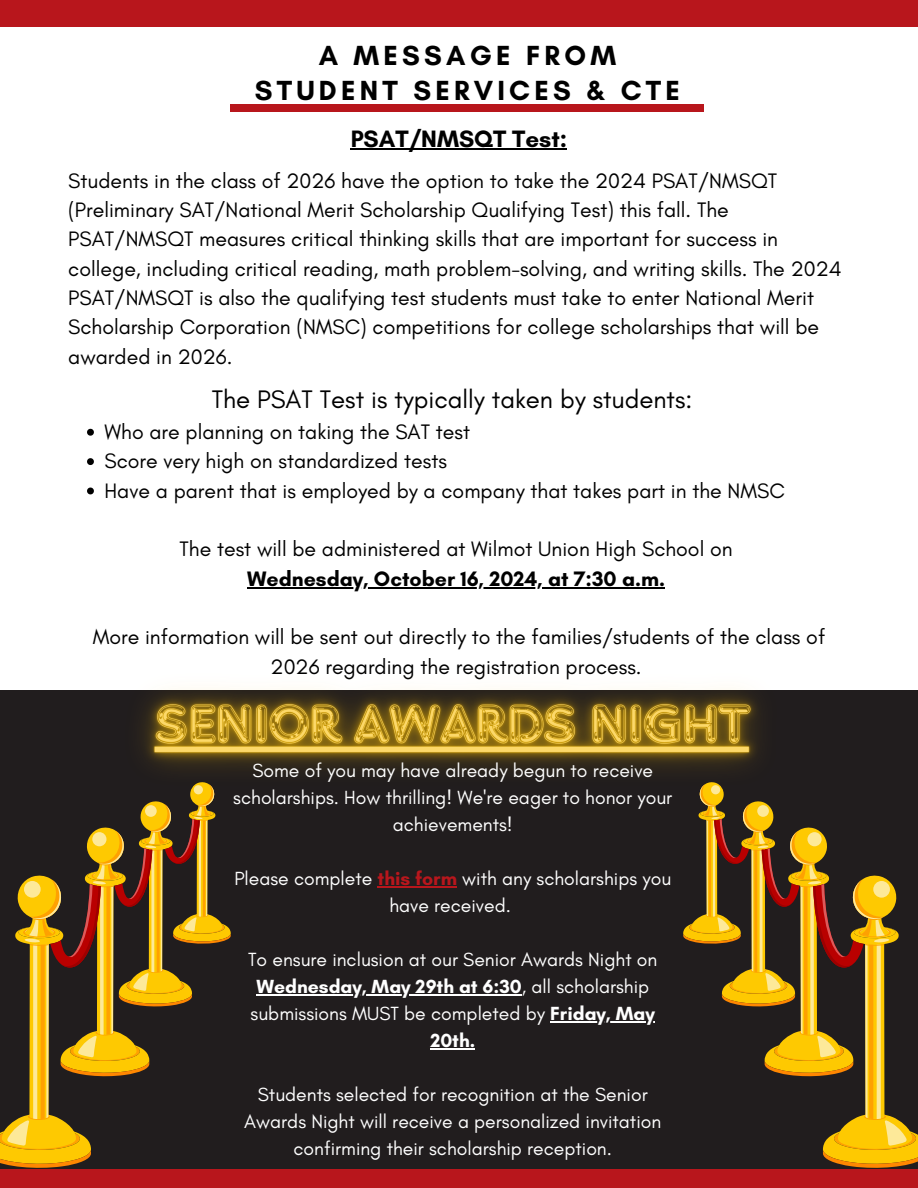
<style>
.page{position:relative;width:918px;height:1188px;background:#fff}
.page>*{position:absolute;margin:0;border:0;box-sizing:border-box;transform-origin:0 0}
.t1{font:700 28.2px/34.8px "Glacial Indifference";letter-spacing:.15em;color:#000;text-align:center}
.t2{font:25.8px "Glacial Indifference";color:#000}
.t3{font:700 24.15px "Glacial Indifference";color:#000}
.t4{font:21.3px/29.4px "Glacial Indifference";color:#000}
.t5{font:700 21.3px "Glacial Indifference";color:#000}
.t6{font:19.35px/27px "Glacial Indifference";color:#fff;text-align:center}
.t7{font:700 19.35px "Glacial Indifference";color:#fff}
.s1{font-weight:700;color:#b8161c}
.s2{font-weight:700}
</style>
<div class="page">
<div style="left:0;top:691px;width:918px;height:497px;background:#211d1e"></div>
<div style="left:0;top:0;width:918px;height:27px;background:#b8161c"></div>
<div style="left:0;top:1169px;width:918px;height:19px;background:#b8161c"></div>
<div style="left:231px;top:104px;width:472px;height:7px;background:#b8161c"></div>
<svg style="left:0;top:814px;width:231px;height:354px"></svg>
<hr style="left:351px;top:148px;width:216px;height:2px;background:#000">
<svg style="left:87px;top:429px;width:7px;height:7px"></svg>
<svg style="left:87px;top:458px;width:7px;height:7px"></svg>
<svg style="left:87px;top:488px;width:7px;height:6px"></svg>
<hr style="left:247px;top:587px;width:418px;height:2px;background:#000">
<svg style="left:683px;top:814px;width:235px;height:354px"></svg>
<img style="left:94px;top:689px;width:719px;height:125px">
<hr style="left:378px;top:886px;width:79px;height:1px;background:#b8161c">
<hr style="left:256px;top:994px;width:266px;height:1px;background:#fff">
<hr style="left:550px;top:1021px;width:105px;height:1px;background:#fff">
<hr style="left:430px;top:1048px;width:45px;height:1px;background:#fff">
<p class="t1" style="left:255px;top:37px;width:427px">A MESSAGE FROM<br>STUDENT SERVICES &amp; CTE</p>
<h2 class="t3" style="left:351px;top:124px;width:218px">PSAT/NMSQT Test:</h2>
<p class="t4" style="left:68px;top:165px;width:775px">Students in the class of 2026 have the option to take the 2024 PSAT/NMSQT (Preliminary SAT/National Merit Scholarship Qualifying Test) this fall. The PSAT/NMSQT measures critical thinking skills that are important for success in college, including critical reading, math problem-solving, and writing skills. The 2024<br>PSAT/NMSQT is also the qualifying test students must take to enter National Merit Scholarship Corporation (NMSC) competitions for college scholarships that will be awarded in 2026.</p>
<h4 class="t2" style="left:212px;top:383px;width:482px">The PSAT Test is typically taken by students:</h4>
<p class="t4" style="left:105px;top:417px;width:367px">Who are planning on taking the SAT test</p>
<h3 class="t4" style="left:105px;top:446px;width:344px">Score very high on standardized tests</h3>
<p class="t4" style="left:105px;top:475px;width:682px">Have a parent that is employed by a company that takes part in the NMSC</p>
<p class="t4" style="left:180px;top:534px;width:555px">The test will be administered at Wilmot Union High School on</p>
<p class="t5" style="left:247px;top:565px;width:419px">Wednesday, October 16, 2024, at 7:30 a.m.</p>
<p class="t4" style="left:93px;top:622px;width:734px;text-align:center">More information will be sent out directly to the families/students of the class of<br>2026 regarding the registration process.</p>
<p class="t6" style="left:233px;top:757px;width:441px">Some of you may have already begun to receive scholarships. How thrilling! We're eager to honor your achievements!</p>
<p class="t6" style="left:234px;top:865px;width:438px">Please complete <span class="s1">this form</span> with any scholarships you have received.</p>
<p class="t6" style="left:248px;top:946px;width:411px">To ensure inclusion at our Senior Awards Night on</p>
<p class="t6" style="left:251px;top:973px;width:406px;text-align:left"><span class="s2">Wednesday, May 29th at 6:30</span>, all scholarship submissions MUST be completed by <span class="s2">Friday, May</span></p>
<p class="t7" style="left:430px;top:1029px;width:46px">20th.</p>
<p class="t6" style="left:244px;top:1081px;width:419px">Students selected for recognition at the Senior<br>Awards Night will receive a personalized invitation confirming their scholarship reception.</p>
</div>
